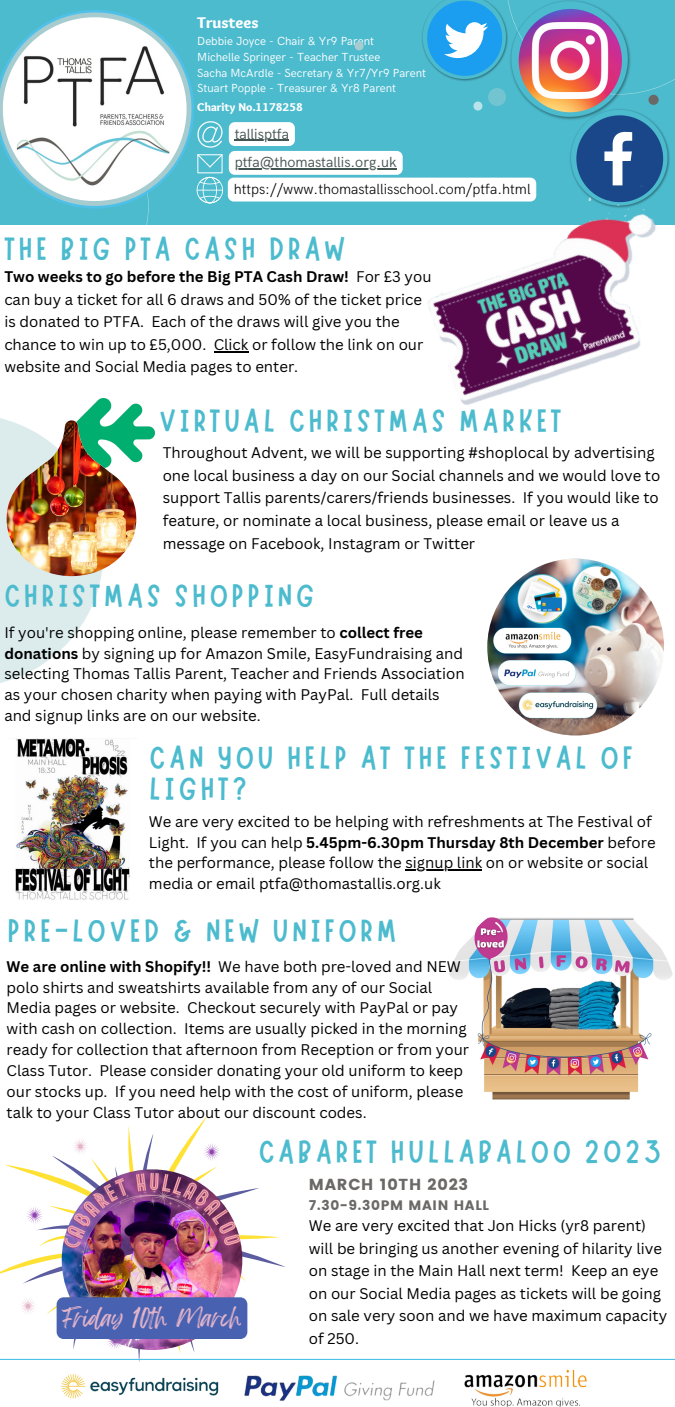
<style>
.page{position:relative;width:675px;height:1407px;background:#fff}
.page>*{position:absolute;margin:0;border:0;box-sizing:border-box;transform-origin:0 0}
.t1{font:32.25px/31.5px "Marykate";letter-spacing:.125em;color:#4cbbce}
.t2{font:21.6px "Feeling Passionate";color:#e3b4c9}
.t3{font:900 16.12px "Sukar";color:#fff}
.t4{font:15.98px "Poppins";letter-spacing:.05em;color:#6b6967}
.t5{font:15px/20.9px "Canva Sans";color:#000}
.t6{font:300 14.7px "HK Grotesk";color:#000}
.t7{font:14.7px "HK Grotesk";color:#445451}
.t8{font:13.73px "Poppins";letter-spacing:.05em;color:#6b6967}
.t9{font:11.77px/15.7px "HK Grotesk";color:#fff}
.t10{font:900 11.77px "Sukar";color:#fff}
.s1{font-weight:700}
</style>
<div class="page">
<img style="left:487px;top:558px;width:177px;height:177px;border-radius:50%">
<img style="left:449px;top:917px;width:224px;height:183px">
<div style="left:0;top:0;width:675px;height:225px;background:#4cbbce"></div>
<svg style="left:76px;top:10px;width:118px;height:122px"></svg>
<svg style="left:0;top:12px;width:191px;height:213px"></svg>
<img style="left:3px;top:17px;width:184px;height:184px">
<svg style="left:0;top:418px;width:101px;height:265px"></svg>
<img style="left:428px;top:203px;width:228px;height:202px">
<img style="left:7px;top:398px;width:147px;height:178px">
<img style="left:15px;top:738px;width:115px;height:162px">
<hr style="left:214px;top:351px;width:34px;height:1px;background:#000">
<hr style="left:405px;top:869px;width:77px;height:1px;background:#000">
<svg style="left:197px;top:0;width:478px;height:203px"></svg>
<img style="left:0;top:1116px;width:286px;height:246px">
<img style="left:61px;top:1374px;width:158px;height:25px">
<img style="left:464px;top:1369px;width:123px;height:37px">
<img style="left:244px;top:1375px;width:191px;height:26px">
<hr style="left:0;top:1358px;width:675px;height:1px;background:#4fc0e8">
<p class="t3" style="left:197px;top:13px;width:63px">Trustees</p>
<p class="t9" style="left:197px;top:34px;width:230px">Debbie Joyce - Chair &amp; Yr9 Parent<br>Michelle Springer - Teacher Trustee<br>Sacha McArdle - Secretary &amp; Yr7/Yr9 Parent Stuart Popple - Treasurer &amp; Yr8 Parent</p>
<p class="t10" style="left:197px;top:100px;width:107px">Charity No.1178258</p>
<p class="t7" style="left:235px;top:125px;width:56px">tallisptfa</p>
<p class="t7" style="left:235px;top:154px;width:163px">ptfa@thomastallis.org.uk</p>
<p class="t6" style="left:234px;top:181px;width:298px">https://www.thomastallisschool.com/ptfa.html</p>
<h1 class="t1" style="left:5px;top:229px;width:341px">THE BIG PTA CASH DRAW</h1>
<p class="t5" style="left:4px;top:265px;width:429px;line-height:22.5px"><span class="s1">Two weeks to go before the Big PTA Cash Draw!</span> For £3 you can buy a ticket for all 6 draws and 50% of the ticket price is donated to PTFA. Each of the draws will give you the chance to win up to £5,000. Click or follow the link on our website and Social Media pages to enter.</p>
<h1 class="t1" style="left:159px;top:401px;width:404px">VIRTUAL CHRISTMAS MARKET</h1>
<p class="t5" style="left:163px;top:441px;width:499px;line-height:22.5px">Throughout Advent, we will be supporting #shoplocal by advertising one local business a day on our Social channels and we would love to support Tallis parents/carers/friends businesses. If you would like to feature, or nominate a local business, please email or leave us a message on Facebook, Instagram or Twitter</p>
<h1 class="t1" style="left:4px;top:576px;width:312px">CHRISTMAS SHOPPING</h1>
<p class="t5" style="left:4px;top:621px;width:462px">If you're shopping online, please remember to <span class="s1">collect free donations</span> by signing up for Amazon Smile, EasyFundraising and selecting Thomas Tallis Parent, Teacher and Friends Association as your chosen charity when paying with PayPal. Full details and signup links are on our website.</p>
<h1 class="t1" style="left:150px;top:738px;width:485px">CAN YOU HELP AT THE FESTIVAL OF<br>LIGHT?</h1>
<p class="t5" style="left:149px;top:810px;width:508px">We are very excited to be helping with refreshments at The Festival of Light. If you can help <span class="s1">5.45pm-6.30pm Thursday 8th December</span> before the performance, please follow the signup link on or website or social media or email ptfa@thomastallis.org.uk</p>
<h1 class="t1" style="left:8px;top:911px;width:390px">PRE-LOVED &amp; NEW UNIFORM</h1>
<p class="t5" style="left:7px;top:955px;width:464px"><span class="s1">We are online with Shopify!!</span> We have both pre-loved and NEW polo shirts and sweatshirts available from any of our Social Media pages or website. Checkout securely with PayPal or pay with cash on collection. Items are usually picked in the morning ready for collection that afternoon from Reception or from your Class Tutor. Please consider donating your old uniform to keep our stocks up. If you need help with the cost of uniform, please talk to your Class Tutor about our discount codes.</p>
<h1 class="t1" style="left:259px;top:1132px;width:404px">CABARET HULLABALOO 2023</h1>
<h2 class="t2" style="left:62px;top:1299px;width:182px">Friday 10th March</h2>
<p class="t4" style="left:309px;top:1175px;width:161px">MARCH 10TH 2023</p>
<p class="t8" style="left:309px;top:1196px;width:182px">7.30-9.30PM MAIN HALL</p>
<p class="t5" style="left:309px;top:1214px;width:360px;line-height:22.5px">We are very excited that Jon Hicks (yr8 parent) will be bringing us another evening of hilarity live on stage in the Main Hall next term! Keep an eye on our Social Media pages as tickets will be going on sale very soon and we have maximum capacity of 250.</p>
</div>
